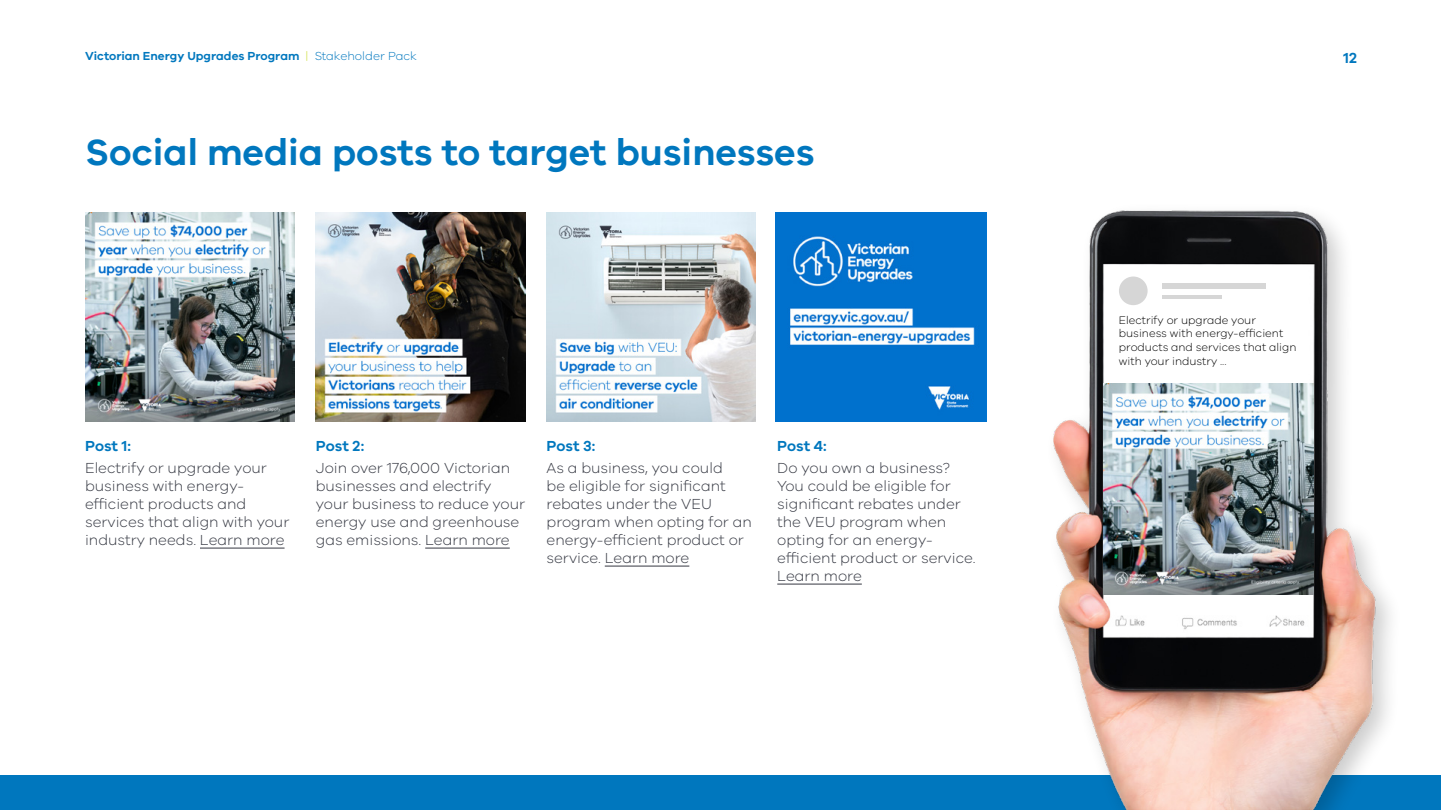
<style>
.page{position:relative;width:1441px;height:810px;background:#fff}
.page>*{position:absolute;margin:0;border:0;box-sizing:border-box;transform-origin:0 0}
.t1{font:600 37.5px "VIC";color:#0077be}
.t2{font:300 15px/18px "VIC";color:#343741}
.t3{font:600 15px "VIC";color:#0077be}
.t4{font:600 12px "VIC";color:#0077be}
.t5{font:300 11.25px/13.6px "VIC";color:#000}
.s1{font-weight:300;color:#cadb2e}
.s2{font-weight:300}
</style>
<div class="page">
<div style="left:0;top:776px;width:1440px;height:34px;background:#0077be"></div>
<img style="left:1034px;top:210px;width:406px;height:600px">
<img style="left:1103px;top:383px;width:210px;height:211px">
<div style="left:1118px;top:277px;width:29px;height:28px;background:#d6d6d6;border-radius:50%"></div>
<div style="left:1162px;top:283px;width:103px;height:6px;background:#d6d6d6"></div>
<hr style="left:1162px;top:295px;width:59px;height:4px;background:#d6d6d6">
<hr style="left:200px;top:548px;width:84px;height:1px;background:#343741">
<hr style="left:425px;top:548px;width:84px;height:1px;background:#343741">
<hr style="left:604px;top:566px;width:85px;height:1px;background:#343741">
<hr style="left:777px;top:584px;width:84px;height:1px;background:#343741">
<img style="left:316px;top:213px;width:209px;height:209px">
<img style="left:546px;top:213px;width:209px;height:209px">
<img style="left:775px;top:213px;width:211px;height:209px">
<img style="left:86px;top:213px;width:208px;height:208px">
<p class="t4" style="left:85px;top:48px;width:333px">Victorian Energy Upgrades Program <span class="s1">|</span> <span class="s2">Stakeholder Pack</span></p>
<p class="t3" style="left:1343px;top:49px;width:15px">12</p>
<h1 class="t1" style="left:85px;top:130px;width:731px">Social media posts to target businesses</h1>
<p class="t3" style="left:85px;top:437px;width:47px">Post 1:</p>
<p class="t2" style="left:85px;top:459px;width:206px">Electrify or upgrade your business with energy&shy;efficient products and services that align with your industry needs. Learn more</p>
<p class="t3" style="left:316px;top:437px;width:50px">Post 2:</p>
<p class="t2" style="left:316px;top:459px;width:211px">Join over 176,000 Victorian businesses and electrify your business to reduce your energy use and greenhouse gas emissions. Learn more</p>
<p class="t3" style="left:546px;top:437px;width:50px">Post 3:</p>
<p class="t2" style="left:546px;top:459px;width:207px">As a business, you could<br>be eligible for significant rebates under the VEU program when opting for an energy-efficient product or service. Learn more</p>
<p class="t3" style="left:777px;top:437px;width:51px">Post 4:</p>
<p class="t2" style="left:777px;top:459px;width:200px">Do you own a business?<br>You could be eligible for significant rebates under the VEU program when opting for an energy&shy;efficient product or service.<br>Learn more</p>
<p class="t5" style="left:1118px;top:313px;width:179px">Electrify or upgrade your business with energy-efficient products and services that align with your industry ...</p>
</div>
